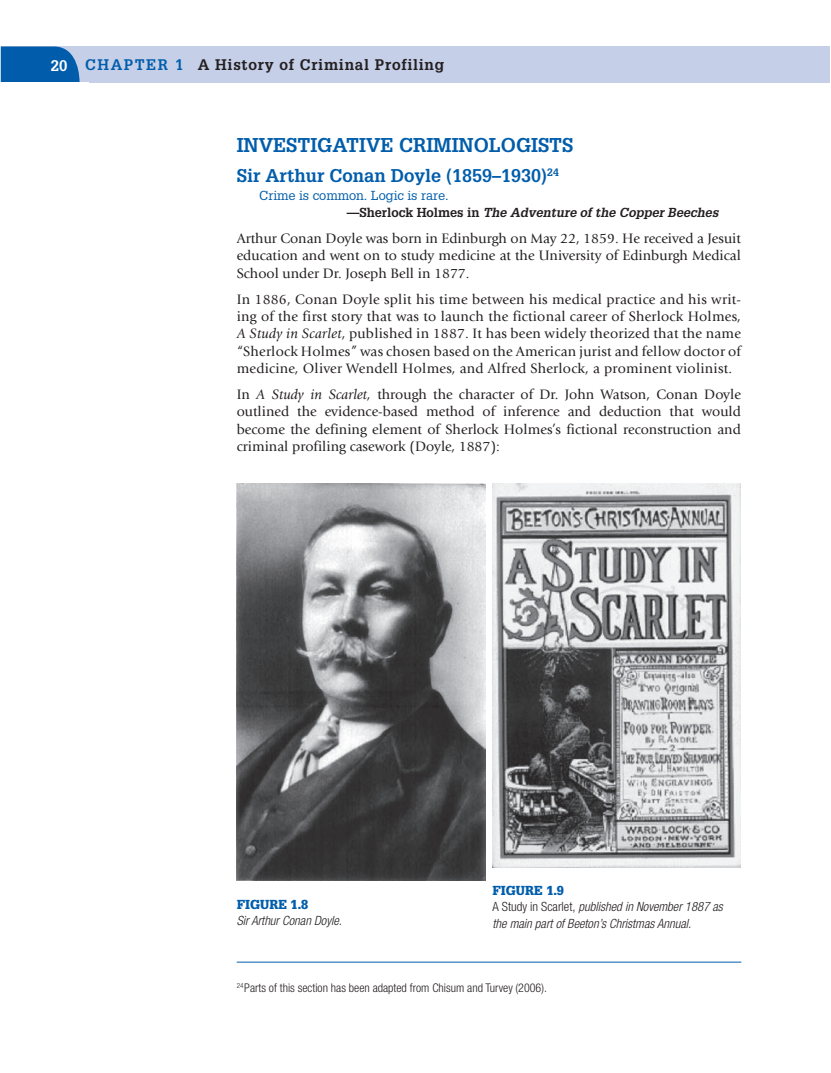
<style>
.page{position:relative;width:831px;height:1073px;background:#fff}
.page>*{position:absolute;margin:0;border:0;box-sizing:border-box;transform-origin:0 0}
.t1{font:700 19.5px "Glypha";color:#015dab}
.t2{font:700 18px "Glypha";color:#015dab}
.t3{font:700 15px "Glypha";letter-spacing:.05em;color:#231f20}
.t4{font:14.25px/17.2px "Giovanni";color:#231f20;text-align:justify}
.t5{font:italic 300 condensed 12.75px/16.5px "Helvetica Neue";color:#231f20}
.t6{font:italic 700 12.75px/17.2px "Glypha";color:#231f20}
.t7{font:900 12.75px "Glypha";color:#015dab}
.t8{font:300 condensed 12px "Helvetica Neue";color:#231f20}
.s1{color:#fff}
.s2{color:#015dab}
.s3{font-weight:400;font-style:normal;color:#015dab}
.s4{font-style:normal}
.s5{font-style:italic}
</style>
<div class="page">
<div style="left:1px;top:47px;width:816px;height:36px;background:#c6cfe8"></div>
<svg style="left:1px;top:46px;width:79px;height:37px;background:#176ab2"></svg>
<div style="left:817px;top:47px;width:13px;height:36px;background:#c6cfe8"></div>
<img style="left:237px;top:484px;width:248px;height:397px">
<hr style="left:237px;top:962px;width:504px;height:1px;background:#015dab">
<img style="left:492px;top:484px;width:249px;height:383px">
<p class="t3" style="left:51px;top:60px;width:395px"><span class="s1">20</span> <span class="s2">CHAPTER 1</span> A History of Criminal Profiling</p>
<h1 class="t1" style="left:237px;top:138px;width:338px">INVESTIGATIVE CRIMINOLOGISTS</h1>
<p class="t2" style="left:237px;top:168px;width:324px">Sir Arthur Conan Doyle (1859–1930)<sup>24</sup></p>
<p class="t6" style="left:347px;top:187px;width:373px;text-indent:-87px"><span class="s3">Crime is common. Logic is rare.<br></span><span class="s4">—Sherlock Holmes in</span> The Adventure of the Copper Beeches</p>
<p class="t4" style="left:237px;top:231px;width:506px">Arthur Conan Doyle was born in Edinburgh on May 22, 1859. He received a Jesuit education and went on to study medicine at the University of Edinburgh Medical School under Dr. Joseph Bell in 1877.</p>
<p class="t4" style="left:237px;top:292px;width:506px">In 1886, Conan Doyle split his time between his medical practice and his writ&shy;ing of the first story that was to launch the fictional career of Sherlock Holmes, <span class="s5">A Study in Scarlet</span>, published in 1887. It has been widely theorized that the name “Sherlock Holmes” was chosen based on the American jurist and fellow doctor of medicine, Oliver Wendell Holmes, and Alfred Sherlock, a prominent violinist.</p>
<p class="t4" style="left:237px;top:387px;width:506px">In <span class="s5">A Study in Scarlet,</span> through the character of Dr. John Watson, Conan Doyle outlined the evidence-based method of inference and deduction that would become the defining element of Sherlock Holmes’s fictional reconstruction and criminal profiling casework (Doyle, 1887):</p>
<p class="t7" style="left:237px;top:899px;width:73px">FIGURE 1.8</p>
<p class="t5" style="left:237px;top:913px;width:107px">Sir Arthur Conan Doyle.</p>
<p class="t7" style="left:492px;top:885px;width:73px">FIGURE 1.9</p>
<p class="t5" style="left:492px;top:899px;width:232px"><span class="s4">A Study in Scarlet,</span> published in November 1887 as the main part of Beeton’s Christmas Annual.</p>
<p class="t8" style="left:237px;top:983px;width:312px"><sup>24</sup> Parts of this section has been adapted from Chisum and Turvey (2006).</p>
</div>
